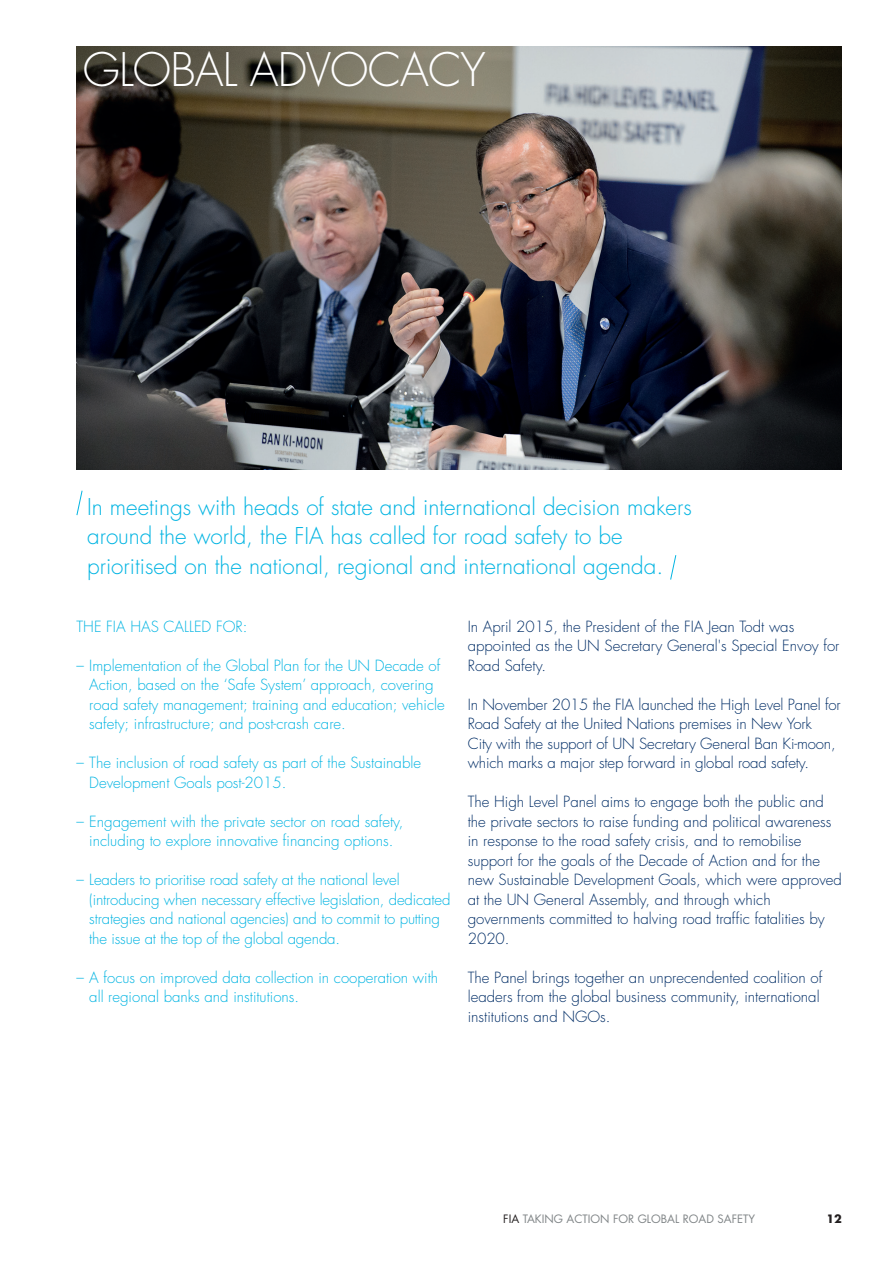
<style>
.page{position:relative;width:893px;height:1263px;background:#fff}
.page>*{position:absolute;margin:0;border:0;box-sizing:border-box;transform-origin:0 0}
.t1{font:300 45px "Futura Std";letter-spacing:-.02em;color:#fff}
.t2{font:300 22.5px/29.2px "Futura Std";color:#02b4e2}
.t3{font:300 15px/19.5px "Futura Std";color:#002d66}
.t4{font:300 15px/19.5px "Futura Std";color:#02b4e2}
.t5{font:11.25px "Futura Std";color:#808587}
.t6{font:700 11.25px "Futura Std";color:#231f20}
.s1{color:#231f20}
</style>
<div class="page">
<img style="left:77px;top:47px;width:765px;height:422px">
<svg style="left:76px;top:490px;width:7px;height:26px"></svg>
<svg style="left:670px;top:555px;width:7px;height:25px"></svg>
<h1 class="t1" style="left:83px;top:42px;width:404px">GLOBAL ADVOCACY</h1>
<h2 class="t2" style="left:87px;top:493px;width:606px">In meetings with heads of state and international decision makers around the world, the FIA has called for road safety to be prioritised on the national, regional and international agenda.</h2>
<p class="t3" style="left:468px;top:617px;width:373px">In April 2015, the President of the FIA Jean Todt was appointed as the UN Secretary General's Special Envoy for<br>Road Safety.</p>
<p class="t3" style="left:468px;top:695px;width:375px">In November 2015 the FIA launched the High Level Panel for Road Safety at the United Nations premises in New York<br>City with the support of UN Secretary General Ban Ki-moon, which marks a major step forward in global road safety.</p>
<p class="t3" style="left:468px;top:793px;width:376px">The High Level Panel aims to engage both the public and the private sectors to raise funding and political awareness in response to the road safety crisis, and to remobilise support for the goals of the Decade of Action and for the new Sustainable Development Goals, which were approved at the UN General Assembly, and through which governments committed to halving road traffic fatalities by 2020.</p>
<p class="t3" style="left:468px;top:968px;width:356px">The Panel brings together an unprecendented coalition of leaders from the global business community, international institutions and NGOs.</p>
<p class="t4" style="left:77px;top:617px;width:172px">THE FIA HAS CALLED FOR:</p>
<p class="t4" style="left:89px;top:656px;width:357px;text-indent:-13px">– Implementation of the Global Plan for the UN Decade of Action, based on the ‘Safe System’ approach, covering road safety management; training and education; vehicle safety; infrastructure; and post-crash care.</p>
<p class="t4" style="left:89px;top:754px;width:333px;text-indent:-13px">– The inclusion of road safety as part of the Sustainable<br>Development Goals post-2015.</p>
<p class="t4" style="left:77px;top:812px;width:328px;text-align:center">– Engagement with the private sector on road safety, including to explore innovative financing options.</p>
<p class="t4" style="left:89px;top:871px;width:363px;text-indent:-13px">– Leaders to prioritise road safety at the national level (introducing when necessary effective legislation, dedicated strategies and national agencies) and to commit to putting the issue at the top of the global agenda.</p>
<p class="t4" style="left:89px;top:968px;width:350px;text-indent:-13px">– A focus on improved data collection in cooperation with all regional banks and institutions.</p>
<p class="t5" style="left:503px;top:1212px;width:253px"><span class="s1">FIA</span> TAKING ACTION FOR GLOBAL ROAD SAFETY</p>
<p class="t6" style="left:826px;top:1212px;width:17px">12</p>
</div>
